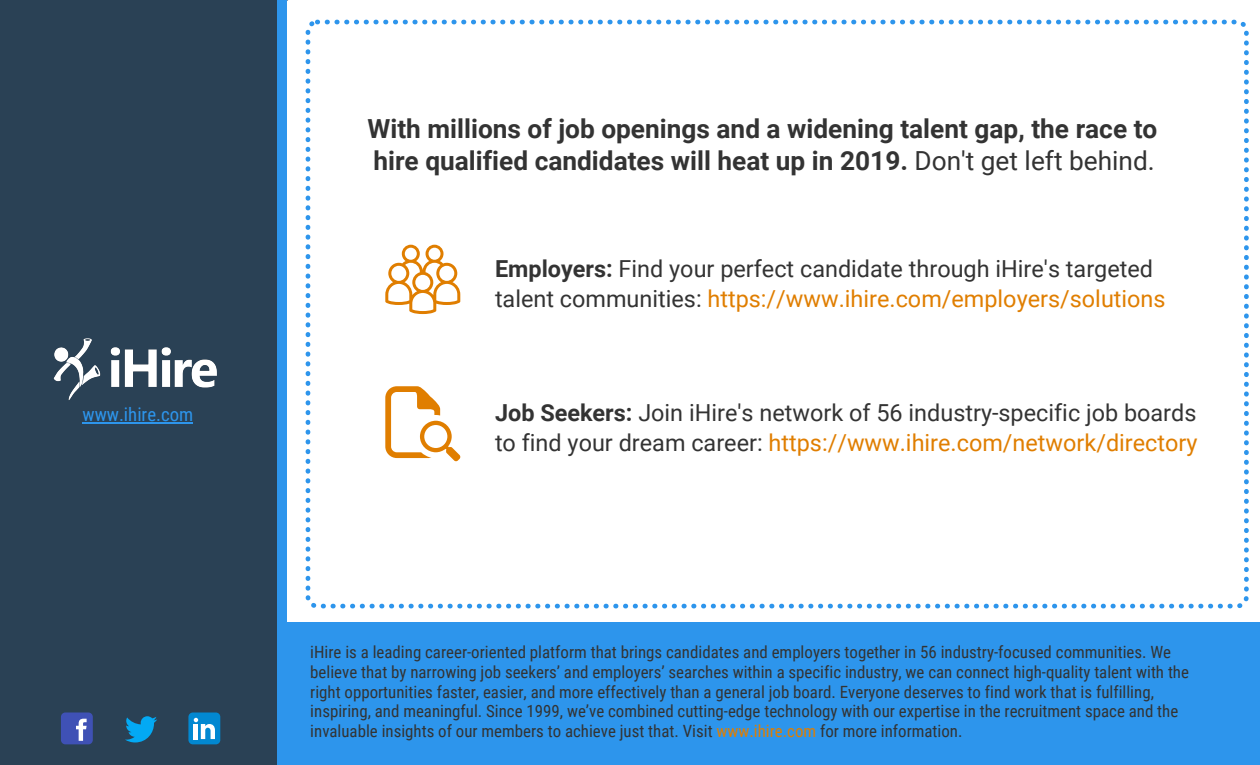
<style>
.page{position:relative;width:1260px;height:765px;background:#2a4155}
.page>*{position:absolute;margin:0;border:0;box-sizing:border-box;transform-origin:0 0}
.t1{font:700 26.25px/31.9px "Roboto";color:#333}
.t2{font:23.5px/30px "Roboto";color:#333}
.t3{font:18.75px "Roboto Condensed";color:#2d95ec}
.t4{font:16.88px/19.8px "Roboto Condensed";color:#333}
.s1{font-weight:400}
.s2{font-weight:700}
.s3{color:#e07e00}
</style>
<div class="page">
<div style="left:287px;top:0;width:973px;height:622px;background:#fff"></div>
<div style="left:306px;top:20px;width:943px;height:588px;background:#fff"></div>
<div style="left:278px;top:0;width:9px;height:765px;background:#2d95ec"></div>
<svg style="left:385px;top:245px;width:75px;height:69px;background:#f6dab6"></svg>
<svg style="left:385px;top:386px;width:75px;height:75px;background:#f6dab7"></svg>
<img style="left:53px;top:338px;width:164px;height:62px">
<div style="left:281px;top:622px;width:979px;height:143px;background:#2d95ec"></div>
<div style="left:61px;top:712px;width:32px;height:32px;background:#3f51b5;border-radius:4px"></div>
<svg style="left:76px;top:719px;width:11px;height:22px"></svg>
<svg style="left:125px;top:716px;width:32px;height:26px"></svg>
<div style="left:188px;top:712px;width:32px;height:32px;background:#0288d1;border-radius:4px"></div>
<svg style="left:194px;top:718px;width:21px;height:21px"></svg>
<hr style="left:83px;top:422px;width:110px;height:2px;background:#2d95ec">
<p class="t3" style="left:82px;top:401px;width:112px">www.ihire.com</p>
<h1 class="t1" style="left:368px;top:112px;width:791px">With millions of job openings and a widening talent gap, the race to hire qualified candidates will heat up in 2019. <span class="s1">Don't get left behind.</span></h1>
<h2 class="t2" style="left:495px;top:252px;width:672px"><span class="s2">Employers:</span> Find your perfect candidate through iHire's targeted talent communities: <span class="s3">https://www.ihire.com/employers/solutions</span></h2>
<h2 class="t2" style="left:495px;top:397px;width:704px"><span class="s2">Job Seekers:</span> Join iHire's network of 56 industry-specific job boards to find your dream career: <span class="s3">https://www.ihire.com/network/directory</span></h2>
<p class="t4" style="left:310px;top:642px;width:880px">iHire is a leading career-oriented platform that brings candidates and employers together in 56 industry-focused communities. We believe that by narrowing job seekers’ and employers’ searches within a specific industry, we can connect high-quality talent with the right opportunities faster, easier, and more effectively than a general job board. Everyone deserves to find work that is fulfilling, inspiring, and meaningful. Since 1999, we’ve combined cutting-edge technology with our expertise in the recruitment space and the invaluable insights of our members to achieve just that. Visit <span class="s3">www.ihire.com</span> for more information.</p>
</div>
